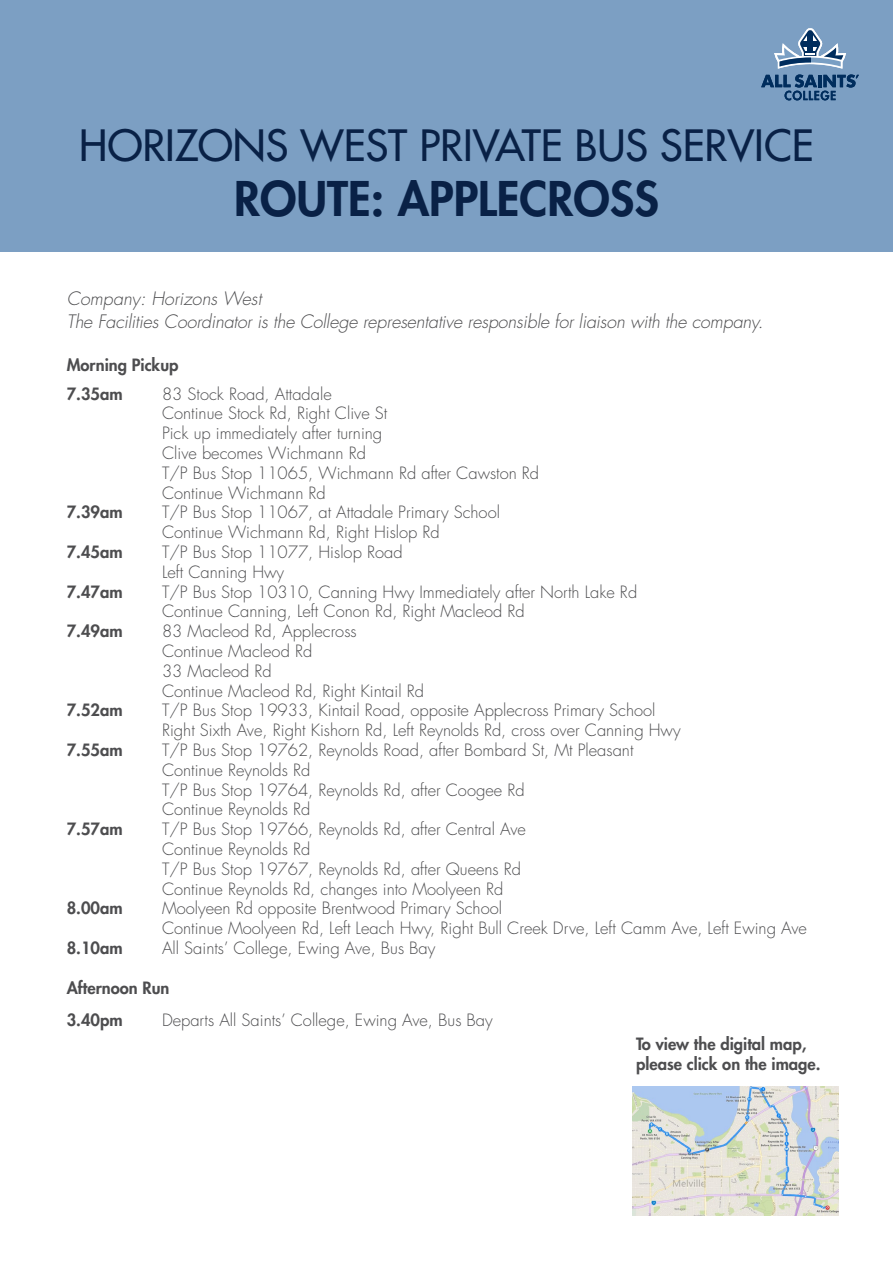
<style>
.page{position:relative;width:893px;height:1263px;background:#fff}
.page>*{position:absolute;margin:0;border:0;box-sizing:border-box;transform-origin:0 0}
.t1{font:800 46.5px "Futura Std";color:#092146}
.t2{font:500 42px "Futura Std";color:#092146}
.t3{font:italic 300 18px/23.4px "Futura Std";color:#4d4d4f}
.t4{font:300 16.5px/19.8px "Futura Std";color:#4d4d4f}
.t5{font:800 16.5px/28.3px "Futura Std";color:#4d4d4f}
</style>
<div class="page">
<div style="left:0;top:0;width:893px;height:252px;background:#7c9fc3"></div>
<svg style="left:761px;top:28px;width:98px;height:72px"></svg>
<svg style="left:780px;top:58px;width:30px;height:8px"></svg>
<img style="left:633px;top:1087px;width:206px;height:129px">
<h2 class="t2" style="left:79px;top:119px;width:736px">HORIZONS WEST PRIVATE BUS SERVICE</h2>
<h1 class="t1" style="left:234px;top:170px;width:426px">ROUTE: APPLECROSS</h1>
<p class="t3" style="left:67px;top:287px;width:702px">Company : Horizons West<br>The Facilities Coordinator is the College representative responsible for liaison with the company.</p>
<p class="t5" style="left:67px;top:351px;width:113px">Morning Pickup<br>7.35am</p>
<p class="t4" style="left:162px;top:384px;width:379px">83 Stock Road, Attadale<br>Continue Stock Rd, Right Clive St<br>Pick up immediately after turning<br>Clive becomes Wichmann Rd<br>T/P Bus Stop 11065, Wichmann Rd after Cawston Rd<br>Continue Wichmann Rd</p>
<p class="t5" style="left:67px;top:498px;width:57px">7.39am</p>
<p class="t4" style="left:162px;top:503px;width:339px">T/P Bus Stop 11067, at Attadale Primary School<br>Continue Wichmann Rd, Right Hislop Rd</p>
<p class="t5" style="left:67px;top:538px;width:57px">7.45am</p>
<p class="t4" style="left:162px;top:542px;width:242px">T/P Bus Stop 11077, Hislop Road<br>Left Canning Hwy</p>
<p class="t5" style="left:67px;top:577px;width:57px">7.47am</p>
<p class="t4" style="left:162px;top:582px;width:477px">T/P Bus Stop 10310, Canning Hwy Immediately after North Lake Rd<br>Continue Canning, Left Conon Rd, Right Macleod Rd</p>
<p class="t5" style="left:67px;top:617px;width:57px">7.49am</p>
<p class="t4" style="left:162px;top:622px;width:264px">83 Macleod Rd, Applecross<br>Continue Macleod Rd<br>33 Macleod Rd<br>Continue Macleod Rd, Right Kintail Rd</p>
<p class="t5" style="left:67px;top:696px;width:57px">7.52am</p>
<p class="t4" style="left:162px;top:701px;width:520px">T/P Bus Stop 19933, Kintail Road, opposite Applecross Primary School<br>Right Sixth Ave, Right Kishorn Rd, Left Reynolds Rd, cross over Canning Hwy</p>
<p class="t5" style="left:67px;top:736px;width:57px">7.55am</p>
<p class="t4" style="left:162px;top:740px;width:473px">T/P Bus Stop 19762, Reynolds Road, after Bombard St, Mt Pleasant Continue Reynolds Rd<br>T/P Bus Stop 19764, Reynolds Rd, after Coogee Rd<br>Continue Reynolds Rd</p>
<p class="t5" style="left:67px;top:815px;width:57px">7.57am</p>
<p class="t4" style="left:162px;top:820px;width:365px">T/P Bus Stop 19766, Reynolds Rd, after Central Ave Continue Reynolds Rd<br>T/P Bus Stop 19767, Reynolds Rd, after Queens Rd Continue Reynolds Rd, changes into Moolyeen Rd</p>
<p class="t5" style="left:67px;top:894px;width:57px">8.00am</p>
<p class="t4" style="left:162px;top:899px;width:646px">Moolyeen Rd opposite Brentwood Primary School<br>Continue Moolyeen Rd, Left Leach Hwy, Right Bull Creek Drve, Left Camm Ave, Left Ewing Ave</p>
<p class="t5" style="left:67px;top:934px;width:57px">8.10am</p>
<p class="t4" style="left:162px;top:938px;width:275px">All Saints’ College, Ewing Ave, Bus Bay</p>
<p class="t5" style="left:67px;top:971px;width:104px;line-height:32px">Afternoon Run<br>3.40pm</p>
<p class="t4" style="left:162px;top:1010px;width:332px">Departs All Saints’ College, Ewing Ave, Bus Bay</p>
<p class="t5" style="left:636px;top:1034px;width:186px;line-height:19.8px">To view the digital map, please click on the image.</p>
</div>
